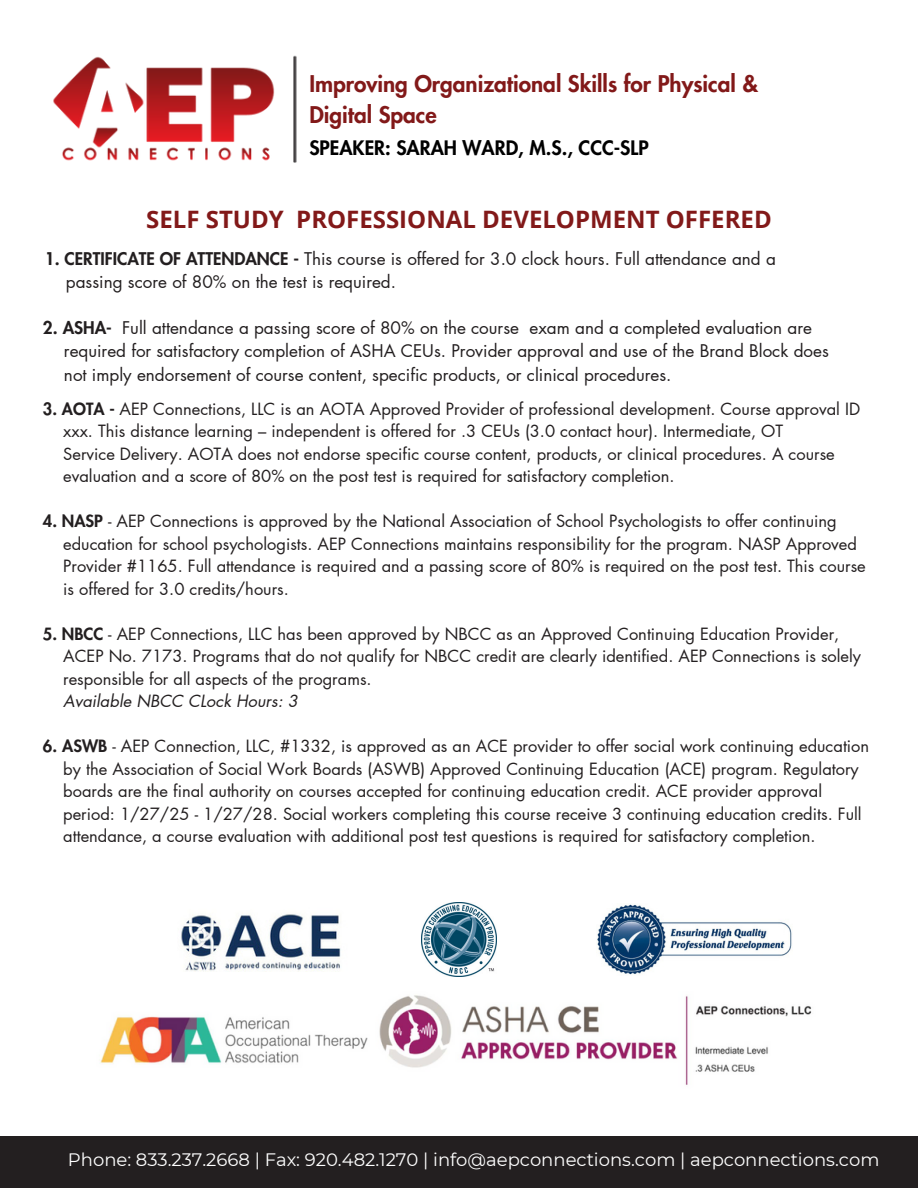
<style>
.page{position:relative;width:918px;height:1188px;background:#fff}
.page>*{position:absolute;margin:0;border:0;box-sizing:border-box;transform-origin:0 0}
.t1{font:700 24px "Open Sans";color:#821919}
.t2{font:800 22.5px/31.5px "Futura LT Pro";color:#821919}
.t3{font:800 19.5px "Futura LT Pro";color:#000}
.t4{font:18px "Montserrat";color:#fff}
.t5{font:17.1px/23.7px "Futura LT Pro";color:#231f20}
.t6{font:16.5px "Futura LT Pro";color:#231f20}
.t7{font:italic 16.5px "Futura LT Pro";color:#231f20}
.s1{font-weight:800}
</style>
<div class="page">
<img style="left:53px;top:56px;width:222px;height:105px">
<div style="left:0;top:1136px;width:918px;height:52px;background:#231f20"></div>
<img style="left:294px;top:55px;width:3px;height:107px">
<img style="left:100px;top:995px;width:712px;height:90px">
<img style="left:422px;top:902px;width:74px;height:75px">
<img style="left:597px;top:904px;width:195px;height:71px">
<img style="left:181px;top:914px;width:160px;height:58px">
<h2 class="t2" style="left:309px;top:69px;width:450px">Improving Organizational Skills for Physical &amp;<br>Digital Space</h2>
<p class="t3" style="left:309px;top:139px;width:341px">SPEAKER: SARAH WARD, M.S., CCC-SLP</p>
<h3 class="t1" style="left:146px;top:202px;width:627px">SELF STUDY PROFESSIONAL DEVELOPMENT OFFERED</h3>
<p class="t5" style="left:45px;top:247px;width:733px"><span class="s1">1. CERTIFICATE OF ATTENDANCE -</span> This course is offered for 3.0 clock hours. Full attendance and a</p>
<p class="t5" style="left:66px;top:271px;width:332px">passing score of 80% on the test is required.</p>
<p class="t5" style="left:43px;top:316px;width:771px"><span class="s1">2. ASHA-</span> Full attendance a passing score of 80% on the course exam and a completed evaluation are</p>
<p class="t5" style="left:64px;top:340px;width:766px">required for satisfactory completion of ASHA CEUs. Provider approval and use of the Brand Block does not imply endorsement of course content, specific products, or clinical procedures.</p>
<h1 class="t6" style="left:43px;top:401px;width:819px"><span class="s1">3. AOTA -</span> AEP Connections, LLC is an AOTA Approved Provider of professional development. Course approval ID</h1>
<p class="t6" style="left:63px;top:423px;width:721px">xxx. This distance learning – independent is offered for .3 CEUs (3.0 contact hour). Intermediate, OT</p>
<p class="t6" style="left:63px;top:446px;width:773px">Service Delivery. AOTA does not endorse specific course content, products, or clinical procedures. A course</p>
<p class="t6" style="left:63px;top:468px;width:613px">evaluation and a score of 80% on the post test is required for satisfactory completion.</p>
<p class="t6" style="left:43px;top:513px;width:795px"><span class="s1">4. NASP</span> - AEP Connections is approved by the National Association of School Psychologists to offer continuing</p>
<p class="t6" style="left:63px;top:536px;width:795px">education for school psychologists. AEP Connections maintains responsibility for the program. NASP Approved</p>
<p class="t6" style="left:63px;top:558px;width:804px">Provider #1165. Full attendance is required and a passing score of 80% is required on the post test. This course</p>
<p class="t6" style="left:63px;top:581px;width:227px">is offered for 3.0 credits/hours.</p>
<p class="t6" style="left:43px;top:626px;width:798px"><span class="s1">5. NBCC</span> - AEP Connections, LLC has been approved by NBCC as an Approved Continuing Education Provider,</p>
<p class="t6" style="left:63px;top:648px;width:799px">ACEP No. 7173. Programs that do not qualify for NBCC credit are clearly identified. AEP Connections is solely</p>
<p class="t6" style="left:63px;top:671px;width:310px">responsible for all aspects of the programs.</p>
<p class="t7" style="left:63px;top:693px;width:236px">Available NBCC CLock Hours: 3</p>
<p class="t6" style="left:43px;top:738px;width:828px"><span class="s1">6. ASWB</span> - AEP Connection, LLC, #1332, is approved as an ACE provider to offer social work continuing education</p>
<p class="t6" style="left:63px;top:761px;width:797px">by the Association of Social Work Boards (ASWB) Approved Continuing Education (ACE) program. Regulatory</p>
<p class="t6" style="left:63px;top:783px;width:760px">boards are the final authority on courses accepted for continuing education credit. ACE provider approval</p>
<p class="t6" style="left:63px;top:806px;width:800px">period: 1/27/25 - 1/27/28. Social workers completing this course receive 3 continuing education credits. Full</p>
<p class="t6" style="left:63px;top:828px;width:754px">attendance, a course evaluation with additional post test questions is required for satisfactory completion.</p>
<p class="t4" style="left:68px;top:1148px;width:813px">Phone: 833.237.2668 | Fax: 920.482.1270 | info@aepconnections.com | aepconnections.com</p>
</div>
